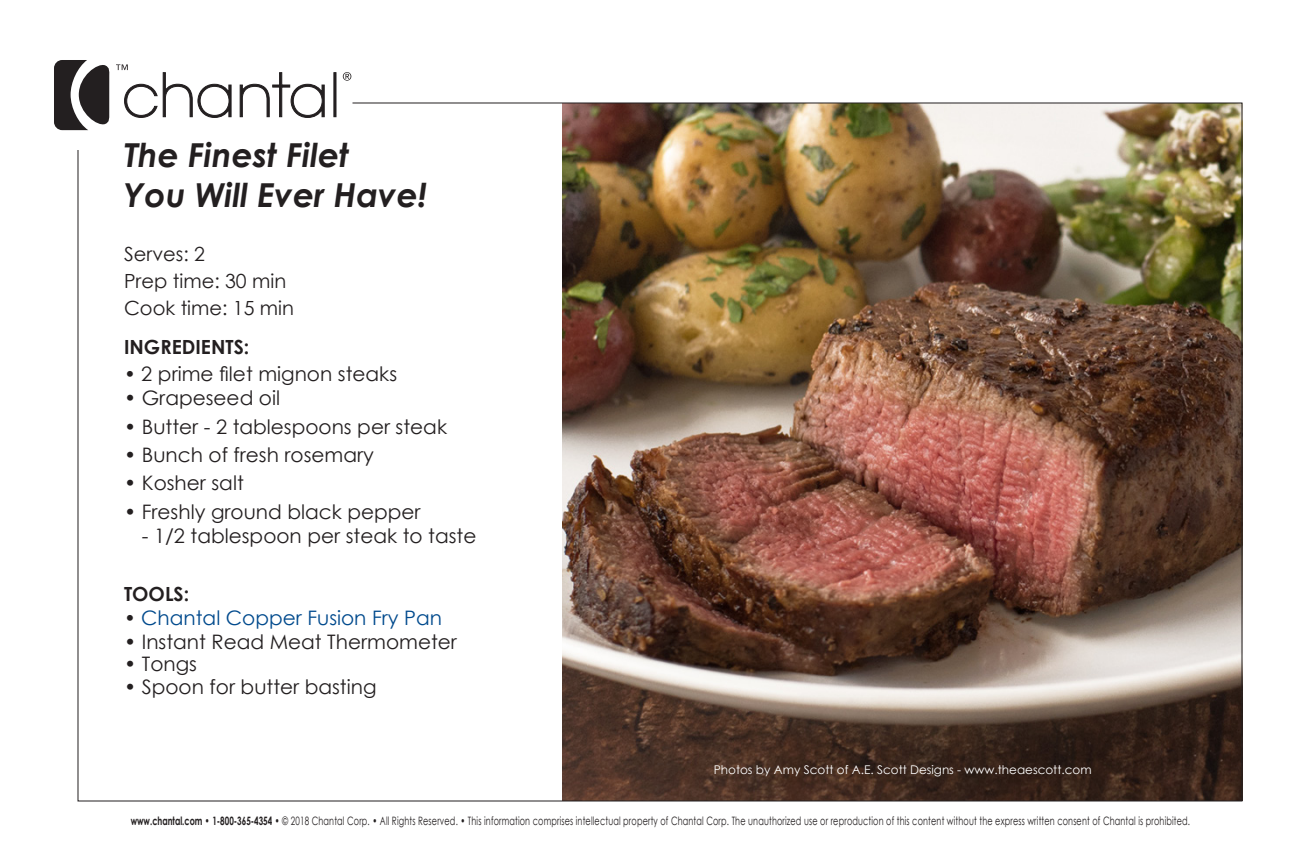
<style>
.page{position:relative;width:1296px;height:864px;background:#fff}
.page>*{position:absolute;margin:0;border:0;box-sizing:border-box;transform-origin:0 0}
.t1{font:italic 700 33px/39.6px "Century Gothic";color:#231f20}
.t2{font:19.8px "Century Gothic";color:#231f20}
.t3{font:19.8px "Century Gothic";color:#004a8d}
.t4{font:19.5px "Century Gothic";color:#231f20}
.t5{font:700 19.5px "Century Gothic";color:#231f20}
.t6{font:12px "Century Gothic";color:#fff}
.t7{font:11.4px "Century Gothic";letter-spacing:.02em;color:#231f20;scale:.7 1}
.s1{font-size:19.5px}
.s2{font-size:19.5px;color:#231f20}
.s3{font-weight:700}
</style>
<div class="page">
<svg style="left:124px;top:84px;width:33px;height:19px"></svg>
<svg style="left:163px;top:72px;width:68px;height:31px"></svg>
<svg style="left:240px;top:72px;width:85px;height:31px"></svg>
<svg style="left:334px;top:72px;width:2px;height:31px"></svg>
<svg style="left:343px;top:72px;width:8px;height:9px"></svg>
<svg style="left:54px;top:60px;width:56px;height:70px"></svg>
<svg style="left:116px;top:64px;width:12px;height:6px"></svg>
<img style="left:78px;top:103px;width:1164px;height:698px">
<p class="t1" style="left:124px;top:134px;width:304px">The Finest Filet<br>You Will Ever Have!</p>
<p class="t4" style="left:124px;top:240px;width:82px">Serves: 2</p>
<p class="t4" style="left:124px;top:267px;width:164px">Prep time: 30 min</p>
<p class="t4" style="left:124px;top:294px;width:171px">Cook time: 15 min</p>
<p class="t5" style="left:124px;top:332px;width:127px">INGREDIENTS:</p>
<p class="t2" style="left:124px;top:360px;width:275px"><span class="s1">•</span> 2 prime filet mignon steaks</p>
<p class="t2" style="left:124px;top:384px;width:158px">• Grapeseed oil</p>
<p class="t2" style="left:124px;top:413px;width:324px">• Butter - 2 tablespoons per steak</p>
<p class="t2" style="left:124px;top:441px;width:251px">• Bunch of fresh rosemary</p>
<p class="t2" style="left:124px;top:469px;width:121px">• Kosher salt</p>
<p class="t2" style="left:124px;top:498px;width:298px">• Freshly ground black pepper</p>
<p class="t2" style="left:142px;top:522px;width:336px">- 1/2 tablespoon per steak to taste</p>
<p class="t5" style="left:124px;top:579px;width:67px">TOOLS:</p>
<p class="t3" style="left:124px;top:604px;width:319px"><span class="s2">•</span> Chantal Copper Fusion Fry Pan</p>
<p class="t2" style="left:124px;top:628px;width:334px">• Instant Read Meat Thermometer</p>
<p class="t2" style="left:124px;top:650px;width:74px">• Tongs</p>
<p class="t2" style="left:124px;top:673px;width:254px">• Spoon for butter basting</p>
<p class="t6" style="left:714px;top:761px;width:379px">Photos by Amy Scott of A.E. Scott Designs - www.theaescott.com</p>
<p class="t7" style="left:131px;top:813px;width:1515px"><span class="s3">www.chantal.com • 1-800-365-4354 •</span> © 2018 Chantal Corp. • All Rights Reserved. • This information comprises intellectual property of Chantal Corp. The unauthorized use or reproduction of this content without the express written consent of Chantal is prohibited.</p>
</div>
